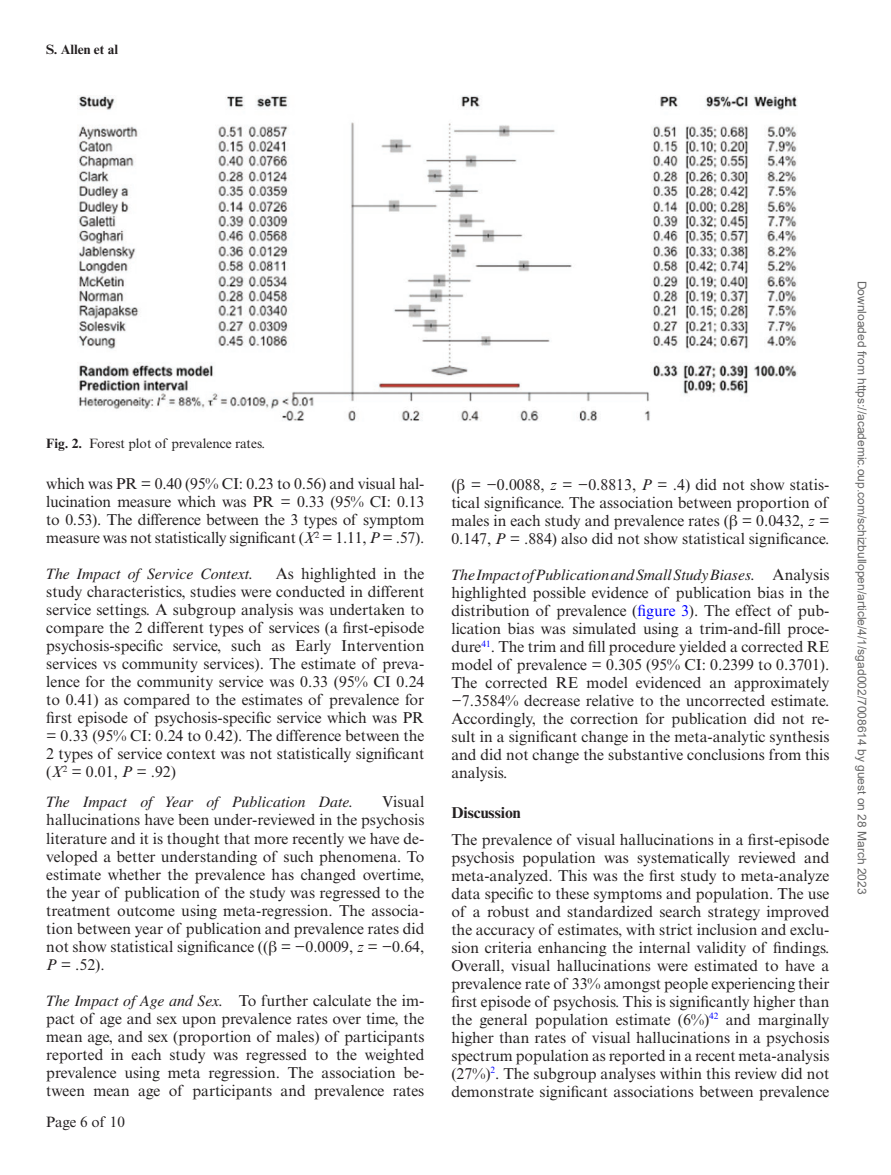
<style>
.page{position:relative;width:891px;height:1175px;background:#fff}
.page>*{position:absolute;margin:0;border:0;box-sizing:border-box;transform-origin:0 0}
.t1{font:15.75px/18px "Times New Roman MT Std";color:#231f20;text-align:justify}
.t2{font:italic 15.75px "Times LT Std";color:#231f20}
.t3{font:700 15.75px "Times New Roman MT Std";color:#231f20}
.t4{font:15px "Times New Roman MT Std";color:#231f20}
.t5{font:13.5px "Times New Roman MT Std";color:#231f20}
.t6{font:700 13.5px "Times New Roman MT Std";color:#231f20}
.t7{font:12px "Arial";color:#666}
.s1{font-weight:700}
.s2{font-style:italic}
.s3{font-family:"Gandhari Unicode"}
.s4{font-family:"Times LT Std";font-style:italic}
.s5{font-family:"Times New Roman MT Std";font-style:normal}
.s6{color:#00f}
</style>
<div class="page">
<img style="left:78px;top:95px;width:720px;height:327px">
<p class="t6" style="left:46px;top:41px;width:73px">S. Allen et al</p>
<p class="t5" style="left:46px;top:435px;width:220px"><span class="s1">Fig. 2.</span> Forest plot of prevalence rates.</p>
<p class="t1" style="left:46px;top:475px;width:380px">which was PR = 0.40 (95% CI: 0.23 to 0.56) and visual hal&shy;lucination measure which was PR = 0.33 (95% CI: 0.13 to 0.53). The difference between the 3 types of symptom measure was not statistically significant (<span class="s2">X</span><sup>2</sup> = 1.11, <span class="s2">P</span> = .57).</p>
<p class="t2" style="left:46px;top:565px;width:208px">The Impact of Service Context.</p>
<p class="t1" style="left:46px;top:565px;width:380px;text-indent:229px">As highlighted in the study characteristics, studies were conducted in different service settings. A subgroup analysis was undertaken to compare the 2 different types of services (a first-episode psychosis-specific service, such as Early Intervention services vs community services). The estimate of preva&shy;lence for the community service was 0.33 (95% CI 0.24 to 0.41) as compared to the estimates of prevalence for first episode of psychosis-specific service which was PR = 0.33 (95% CI: 0.24 to 0.42). The difference between the 2 types of service context was not statistically significant (<span class="s2">X</span><sup>2</sup> = 0.01, <span class="s2">P</span> = .92)</p>
<p class="t2" style="left:46px;top:793px;width:308px">The Impact of Year of Publication Date.</p>
<p class="t1" style="left:46px;top:793px;width:380px;text-indent:336px">Visual hallucinations have been under-reviewed in the psychosis literature and it is thought that more recently we have de&shy;veloped a better understanding of such phenomena. To estimate whether the prevalence has changed overtime, the year of publication of the study was regressed to the treatment outcome using meta-regression. The associa&shy;tion between year of publication and prevalence rates did not show statistical significance ((<span class="s3">β</span> = −0.0009, <span class="s2">z</span> = −0.64, <span class="s2">P</span> = .52).</p>
<p class="t1" style="left:46px;top:991px;width:380px"><span class="s4">The Impact of Age</span> <span class="s2">and</span> <span class="s4">Sex.</span> To further calculate the im&shy;pact of age and sex upon prevalence rates over time, the mean age, and sex (proportion of males) of participants reported in each study was regressed to the weighted prevalence using meta regression. The association be&shy;tween mean age of participants and prevalence rates</p>
<p class="t4" style="left:46px;top:1113px;width:80px">Page 6 of 10</p>
<p class="t1" style="left:451px;top:476px;width:380px">(<span class="s3">β</span> = −0.0088, <span class="s2">z</span> = −0.8813, <span class="s2">P</span> = .4) did not show statis&shy;tical significance. The association between proportion of males in each study and prevalence rates (<span class="s3">β</span> = 0.0432, <span class="s2">z</span> = 0.147, <span class="s2">P</span> = .884) also did not show statistical significance.</p>
<p class="t2" style="left:451px;top:566px;width:379px">The Impact of Publication and Small Study Biases. <span class="s5">Analysis</span></p>
<p class="t1" style="left:451px;top:584px;width:380px">highlighted possible evidence of publication bias in the distribution of prevalence (<span class="s6">figure 3</span>). The effect of pub&shy;lication bias was simulated using a trim-and-fill proce&shy;dure<sup>41</sup>. The trim and fill procedure yielded a corrected RE model of prevalence = 0.305 (95% CI: 0.2399 to 0.3701).<br>The corrected RE model evidenced an approximately −7.3584% decrease relative to the uncorrected estimate.<br>Accordingly, the correction for publication did not re&shy;sult in a significant change in the meta-analytic synthesis and did not change the substantive conclusions from this analysis.</p>
<p class="t3" style="left:451px;top:802px;width:71px">Discussion</p>
<p class="t1" style="left:451px;top:830px;width:380px">The prevalence of visual hallucinations in a first-episode psychosis population was systematically reviewed and meta-analyzed. This was the first study to meta-analyze data specific to these symptoms and population. The use of a robust and standardized search strategy improved the accuracy of estimates, with strict inclusion and exclu&shy;sion criteria enhancing the internal validity of findings.<br>Overall, visual hallucinations were estimated to have a prevalence rate of 33% amongst people experiencing their first episode of psychosis. This is significantly higher than the general population estimate (6%)<sup>42</sup> and marginally higher than rates of visual hallucinations in a psychosis spectrum population as reported in a recent meta-analysis (27%)<sup>2</sup>. The subgroup analyses within this review did not demonstrate significant associations between prevalence</p>
<p class="t7" style="left:866px;top:281px;width:615px;rotate:90deg">Downloaded from https://academic.oup.com/schizbullopen/article/4/1/sgad002/7008614 by guest on 28 March 2023</p>
</div>
